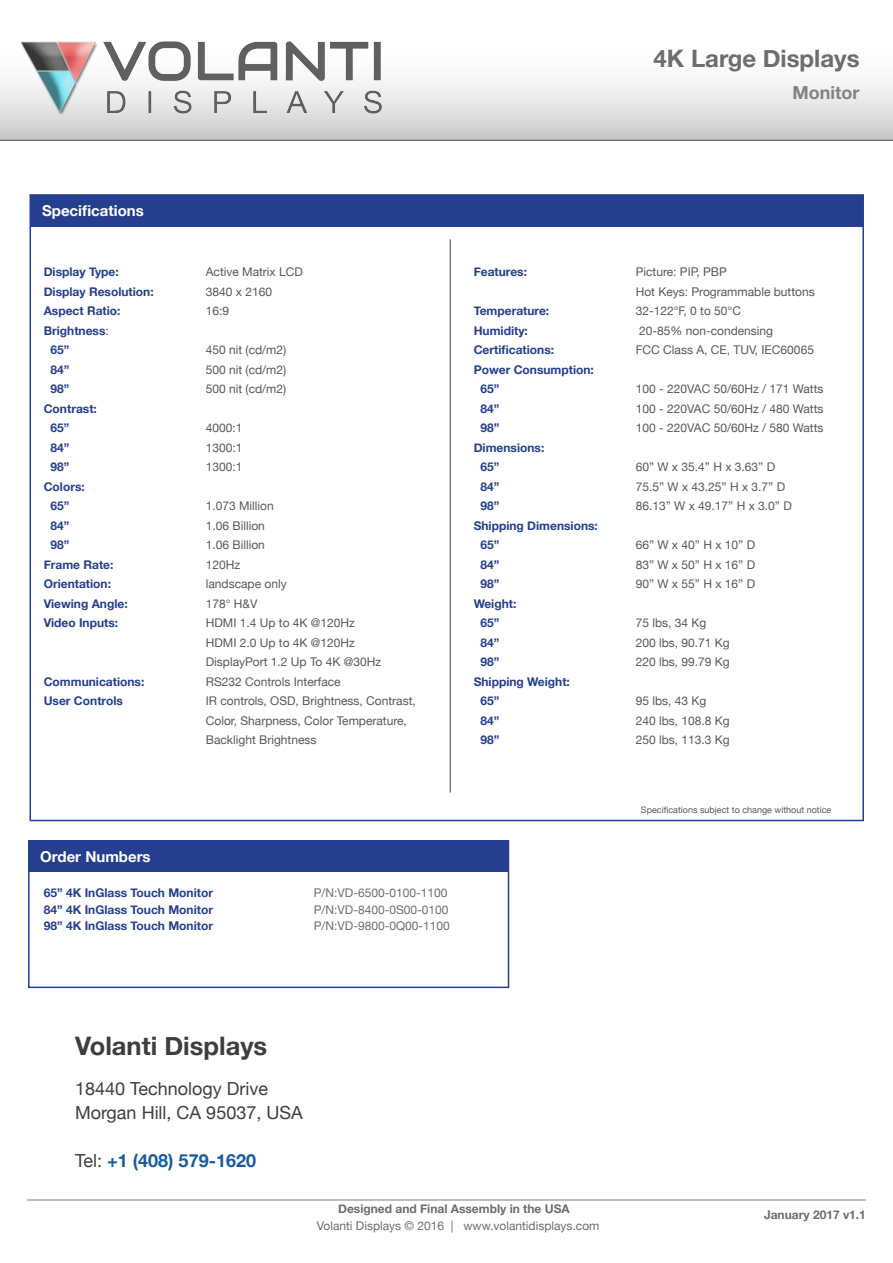
<style>
.page{position:relative;width:893px;height:1263px;background:#fff}
.page>*{position:absolute;margin:0;border:0;box-sizing:border-box;transform-origin:0 0}
.t1{font:700 25.5px "Helvetica Neue";color:#3e3e3f}
.t2{font:700 24px "Helvetica Neue";color:#6c6d70}
.t3{font:18px "Helvetica Neue";color:#3e3e3f}
.t4{font:700 18px "Helvetica Neue";color:#185ba3}
.t5{font:700 18px "Helvetica Neue";color:#808285}
.t6{font:700 15px "Helvetica Neue";color:#fff}
.t7{font:12px/19.5px "Helvetica Neue";color:#57585a}
.t8{font:700 12px "Helvetica Neue";color:#253f8e}
.t9{font:12px "Helvetica Neue";color:#6c6d70}
.t10{font:700 12px "Helvetica Neue";color:#6c6d70}
.t11{font:9px "Helvetica Neue";color:#57585a}
.s1{font-weight:400;color:#57585a}
.s2{font-weight:400;color:#3e3e3f}
</style>
<div class="page">
<div style="left:31px;top:196px;width:832px;height:31px;background:#253f8e"></div>
<hr style="left:450px;top:239px;width:1px;height:553px;background:#3e3e3f">
<hr style="left:0;top:140px;width:893px;height:1px;background:#3e3e3f">
<svg style="left:0;top:83px;width:893px;height:57px;background:#dadbdb"></svg>
<img style="left:22px;top:119px;width:369px;height:2px">
<img style="left:9px;top:41px;width:418px;height:78px">
<hr style="left:27px;top:1199px;width:839px;height:2px;background:#bcbdc0">
<div style="left:28px;top:840px;width:481px;height:32px;background:#253f8e"></div>
<div style="left:28px;top:840px;width:481px;height:148px;border:2px solid #223f99"></div>
<p class="t2" style="left:654px;top:39px;width:207px">4K Large Displays</p>
<p class="t5" style="left:793px;top:78px;width:68px">Monitor</p>
<p class="t6" style="left:42px;top:199px;width:103px">Specifications</p>
<p class="t8" style="left:44px;top:263px;width:77px">Display Type:</p>
<p class="t7" style="left:206px;top:263px;width:99px">Active Matrix LCD</p>
<p class="t8" style="left:44px;top:282px;width:111px">Display Resolution:</p>
<p class="t7" style="left:206px;top:282px;width:68px">3840 x 2160</p>
<p class="t8" style="left:44px;top:302px;width:78px">Aspect Ratio:</p>
<p class="t7" style="left:206px;top:302px;width:25px">16:9</p>
<p class="t8" style="left:44px;top:321px;width:67px">Brightness<span class="s1">:</span></p>
<p class="t8" style="left:50px;top:341px;width:20px">65”</p>
<p class="t7" style="left:206px;top:341px;width:82px">450 nit (cd/m2)</p>
<p class="t8" style="left:50px;top:360px;width:20px">84”</p>
<p class="t7" style="left:206px;top:360px;width:82px">500 nit (cd/m2)</p>
<p class="t8" style="left:50px;top:380px;width:20px">98”</p>
<p class="t7" style="left:206px;top:380px;width:82px">500 nit (cd/m2)</p>
<p class="t8" style="left:44px;top:399px;width:55px">Contrast:</p>
<p class="t8" style="left:50px;top:419px;width:20px">65”</p>
<p class="t7" style="left:206px;top:419px;width:38px">4000:1</p>
<p class="t8" style="left:50px;top:438px;width:20px">84”</p>
<p class="t7" style="left:206px;top:438px;width:38px">1300:1</p>
<p class="t8" style="left:50px;top:458px;width:20px">98”</p>
<p class="t7" style="left:206px;top:458px;width:38px">1300:1</p>
<p class="t8" style="left:44px;top:477px;width:43px">Colors:</p>
<p class="t8" style="left:50px;top:497px;width:20px">65”</p>
<p class="t7" style="left:206px;top:497px;width:70px">1.073 Million</p>
<p class="t8" style="left:50px;top:516px;width:20px">84”</p>
<p class="t7" style="left:206px;top:516px;width:61px">1.06 Billion</p>
<p class="t8" style="left:50px;top:536px;width:20px">98”</p>
<p class="t7" style="left:206px;top:536px;width:61px">1.06 Billion</p>
<p class="t8" style="left:44px;top:555px;width:71px">Frame Rate:</p>
<p class="t7" style="left:206px;top:555px;width:36px">120Hz</p>
<p class="t8" style="left:44px;top:575px;width:69px">Orientation:</p>
<p class="t7" style="left:206px;top:575px;width:82px">landscape only</p>
<p class="t8" style="left:44px;top:594px;width:85px">Viewing Angle:</p>
<p class="t7" style="left:206px;top:594px;width:53px">178° H&amp;V</p>
<p class="t8" style="left:44px;top:614px;width:76px">Video Inputs:</p>
<p class="t7" style="left:206px;top:614px;width:151px">HDMI 1.4 Up to 4K @120Hz</p>
<p class="t7" style="left:206px;top:633px;width:151px">HDMI 2.0 Up to 4K @120Hz</p>
<p class="t7" style="left:206px;top:653px;width:177px">DisplayPort 1.2 Up To 4K @30Hz</p>
<p class="t8" style="left:44px;top:672px;width:102px">Communications:</p>
<p class="t7" style="left:206px;top:672px;width:136px">RS232 Controls Interface</p>
<p class="t8" style="left:44px;top:692px;width:81px">User Controls</p>
<p class="t7" style="left:206px;top:692px;width:212px">IR controls, OSD, Brightness, Contrast,</p>
<p class="t7" style="left:206px;top:711px;width:203px">Color, Sharpness, Color Temperature,<br>Backlight Brightness</p>
<p class="t6" style="left:40px;top:845px;width:112px">Order Numbers</p>
<p class="t8" style="left:44px;top:883px;width:171px">65” 4K InGlass Touch Monitor</p>
<p class="t9" style="left:314px;top:884px;width:135px">P/N:VD-6500-0100-1100</p>
<p class="t8" style="left:44px;top:900px;width:171px">84” 4K InGlass Touch Monitor</p>
<p class="t9" style="left:314px;top:900px;width:136px">P/N:VD-8400-0S00-0100</p>
<p class="t8" style="left:44px;top:916px;width:171px">98” 4K InGlass Touch Monitor</p>
<p class="t9" style="left:314px;top:917px;width:138px">P/N:VD-9800-0Q00-1100</p>
<p class="t8" style="left:474px;top:263px;width:55px">Features:</p>
<p class="t7" style="left:636px;top:263px;width:93px">Picture: PIP, PBP</p>
<p class="t7" style="left:636px;top:282px;width:180px">Hot Keys: Programmable buttons</p>
<p class="t8" style="left:474px;top:302px;width:77px">Temperature:</p>
<p class="t7" style="left:636px;top:302px;width:107px">32-122°F, 0 to 50°C</p>
<p class="t8" style="left:474px;top:321px;width:56px">Humidity:</p>
<p class="t7" style="left:639px;top:321px;width:136px">20-85% non-condensing</p>
<p class="t8" style="left:474px;top:341px;width:82px">Certifications:</p>
<p class="t7" style="left:636px;top:341px;width:180px">FCC Class A, CE, TUV, IEC60065</p>
<p class="t8" style="left:474px;top:360px;width:122px">Power Consumption:</p>
<p class="t8" style="left:480px;top:380px;width:20px">65”</p>
<p class="t7" style="left:636px;top:380px;width:189px">100 - 220VAC 50/60Hz / 171 Watts</p>
<p class="t8" style="left:480px;top:399px;width:20px">84”</p>
<p class="t7" style="left:636px;top:399px;width:189px">100 - 220VAC 50/60Hz / 480 Watts</p>
<p class="t8" style="left:480px;top:419px;width:20px">98”</p>
<p class="t7" style="left:636px;top:419px;width:189px">100 - 220VAC 50/60Hz / 580 Watts</p>
<p class="t8" style="left:474px;top:438px;width:72px">Dimensions:</p>
<p class="t8" style="left:480px;top:458px;width:20px">65”</p>
<p class="t7" style="left:636px;top:458px;width:141px">60” W x 35.4” H x 3.63” D</p>
<p class="t8" style="left:480px;top:477px;width:20px">84”</p>
<p class="t7" style="left:636px;top:477px;width:151px">75.5” W x 43.25” H x 3.7” D</p>
<p class="t8" style="left:480px;top:497px;width:20px">98”</p>
<p class="t7" style="left:636px;top:497px;width:158px">86.13” W x 49.17” H x 3.0” D</p>
<p class="t8" style="left:474px;top:516px;width:126px">Shipping Dimensions:</p>
<p class="t8" style="left:480px;top:536px;width:20px">65”</p>
<p class="t7" style="left:636px;top:536px;width:121px">66” W x 40” H x 10” D</p>
<p class="t8" style="left:480px;top:555px;width:20px">84”</p>
<p class="t7" style="left:636px;top:555px;width:121px">83” W x 50” H x 16” D</p>
<p class="t8" style="left:480px;top:575px;width:20px">98”</p>
<p class="t7" style="left:636px;top:575px;width:121px">90” W x 55” H x 16” D</p>
<p class="t8" style="left:474px;top:594px;width:44px">Weight:</p>
<p class="t8" style="left:480px;top:614px;width:20px">65”</p>
<p class="t7" style="left:636px;top:614px;width:72px">75 lbs, 34 Kg</p>
<p class="t8" style="left:480px;top:633px;width:20px">84”</p>
<p class="t7" style="left:636px;top:633px;width:96px">200 lbs, 90.71 Kg</p>
<p class="t8" style="left:480px;top:653px;width:20px">98”</p>
<p class="t7" style="left:636px;top:653px;width:96px">220 lbs, 99.79 Kg</p>
<p class="t8" style="left:474px;top:672px;width:98px">Shipping Weight:</p>
<p class="t8" style="left:480px;top:692px;width:20px">65”</p>
<p class="t7" style="left:636px;top:692px;width:72px">95 lbs, 43 Kg</p>
<p class="t8" style="left:480px;top:711px;width:20px">84”</p>
<p class="t7" style="left:636px;top:711px;width:96px">240 lbs, 108.8 Kg</p>
<p class="t8" style="left:480px;top:731px;width:20px">98”</p>
<p class="t7" style="left:636px;top:731px;width:96px">250 lbs, 113.3 Kg</p>
<p class="t11" style="left:641px;top:803px;width:192px">Specifications subject to change without notice</p>
<p class="t1" style="left:75px;top:1026px;width:194px">Volanti Displays</p>
<p class="t3" style="left:75px;top:1076px;width:195px">18440 Technology Drive</p>
<p class="t3" style="left:75px;top:1100px;width:229px">Morgan Hill, CA 95037, USA</p>
<p class="t4" style="left:75px;top:1147px;width:182px"><span class="s2">Tel:</span> +1 (408) 579-1620</p>
<p class="t10" style="left:338px;top:1199px;width:233px">Designed and Final Assembly in the USA</p>
<p class="t10" style="left:764px;top:1205px;width:103px">January 2017 v1.1</p>
<p class="t9" style="left:317px;top:1217px;width:284px">Volanti Displays © 2016 | www.volantidisplays.com</p>
</div>
